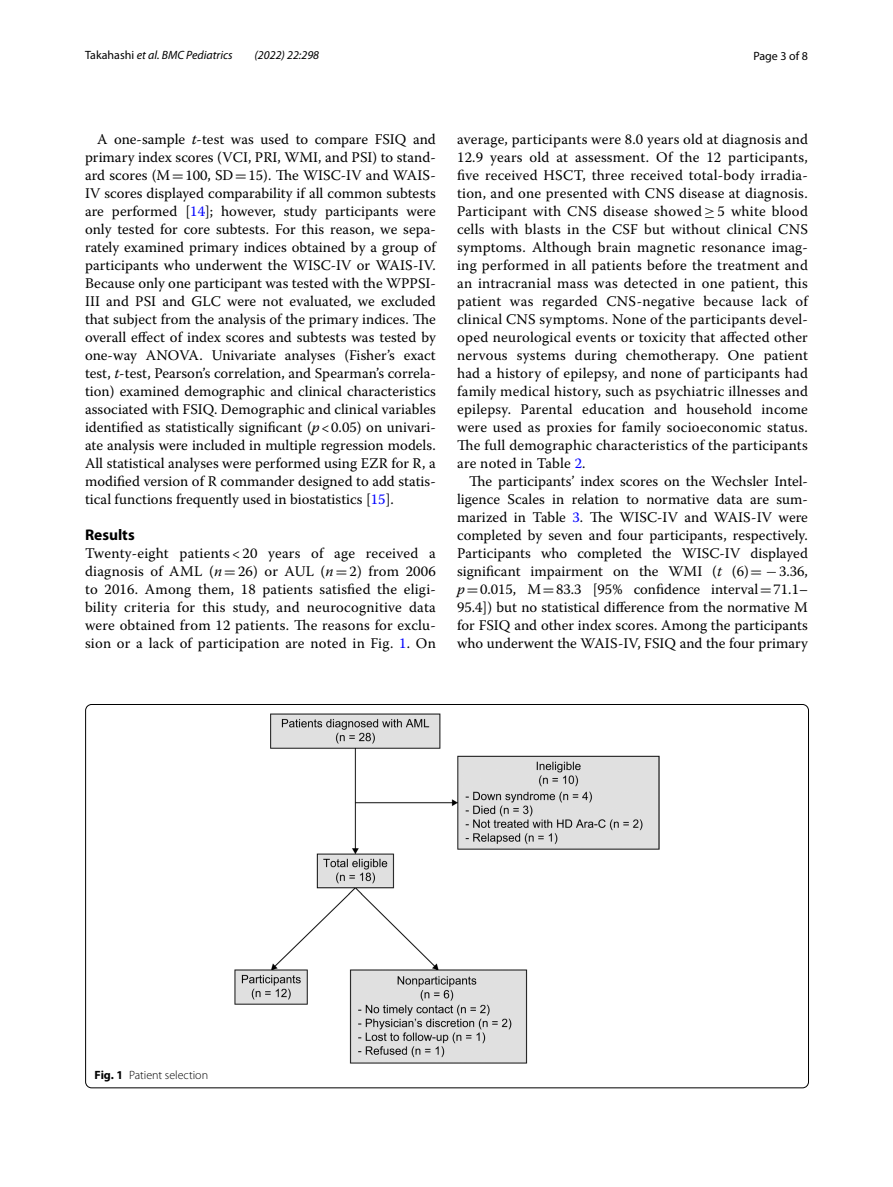
<style>
.page{position:relative;width:893px;height:1187px;background:#fff}
.page>*{position:absolute;margin:0;border:0;box-sizing:border-box;transform-origin:0 0}
.t1{font:700 15.45px "Myriad Pro";color:#000}
.t2{font:14.7px/18px "Warnock Pro";letter-spacing:.01em;color:#000;text-align:justify}
.t3{font:italic 12px "Myriad Pro";color:#000}
.t4{font:300 12px "Myriad Pro";color:#000}
.t5{font:12px "Myriad Pro";color:#000}
.s1{font-style:normal}
.s2{font-style:italic}
.s3{font-family:"MTSY"}
.s4{color:#00f}
.s5{font-weight:700}
</style>
<div class="page">
<img style="left:234px;top:713px;width:426px;height:350px">
<p class="t3" style="left:85px;top:48px;width:149px"><span class="s1">Takahashi</span> et al. BMC Pediatrics</p>
<p class="t3" style="left:255px;top:48px;width:66px">(2022) 22:298</p>
<p class="t5" style="left:753px;top:48px;width:56px">Page 3 of 8</p>
<p class="t2" style="left:85px;top:130px;width:352px;text-indent:12px">A one-sample <span class="s2">t</span>-test was used to compare FSIQ and primary index scores (VCI, PRI, WMI, and PSI) to stand&shy;ard scores (M<span class="s3">=</span>100, SD<span class="s3">=</span>15). The WISC-IV and WAIS-IV scores displayed comparability if all common subtests are performed [<span class="s4">14</span>]; however, study participants were only tested for core subtests. For this reason, we sepa&shy;rately examined primary indices obtained by a group of participants who underwent the WISC-IV or WAIS-IV.<br>Because only one participant was tested with the WPPSI-III and PSI and GLC were not evaluated, we excluded that subject from the analysis of the primary indices. The overall effect of index scores and subtests was tested by one-way ANOVA. Univariate analyses (Fisher’s exact test, <span class="s2">t</span>-test, Pearson’s correlation, and Spearman’s correla&shy;tion) examined demographic and clinical characteristics associated with FSIQ. Demographic and clinical variables identified as statistically significant (<span class="s2">p</span>&lt;0.05) on univari&shy;ate analysis were included in multiple regression models.<br>All statistical analyses were performed using EZR for R, a modified version of R commander designed to add statis&shy;tical functions frequently used in biostatistics [<span class="s4">15</span>].</p>
<p class="t1" style="left:85px;top:524px;width:51px">Results</p>
<p class="t2" style="left:85px;top:544px;width:352px">Twenty-eight patients &lt; 20 years of age received a diagnosis of AML (<span class="s2">n</span><span class="s3">=</span>26) or AUL (<span class="s2">n</span><span class="s3">=</span>2) from 2006 to 2016. Among them, 18 patients satisfied the eligi&shy;bility criteria for this study, and neurocognitive data were obtained from 12 patients. The reasons for exclu&shy;sion or a lack of participation are noted in Fig. <span class="s4">1</span>. On</p>
<p class="t2" style="left:457px;top:130px;width:352px">average, participants were 8.0 years old at diagnosis and 12.9 years old at assessment. Of the 12 participants, five received HSCT, three received total-body irradia&shy;tion, and one presented with CNS disease at diagnosis.<br>Participant with CNS disease showed <span class="s3">≥</span> 5 white blood cells with blasts in the CSF but without clinical CNS symptoms. Although brain magnetic resonance imag&shy;ing performed in all patients before the treatment and an intracranial mass was detected in one patient, this patient was regarded CNS-negative because lack of clinical CNS symptoms. None of the participants devel&shy;oped neurological events or toxicity that affected other nervous systems during chemotherapy. One patient had a history of epilepsy, and none of participants had family medical history, such as psychiatric illnesses and epilepsy. Parental education and household income were used as proxies for family socioeconomic status.<br>The full demographic characteristics of the participants are noted in Table <span class="s4">2</span>.</p>
<p class="t2" style="left:457px;top:472px;width:352px;text-indent:12px">The participants’ index scores on the Wechsler Intel&shy;ligence Scales in relation to normative data are sum&shy;marized in Table <span class="s4">3</span>. The WISC-IV and WAIS-IV were completed by seven and four participants, respectively.<br>Participants who completed the WISC-IV displayed significant impairment on the WMI (<span class="s2">t</span> (6)<span class="s3">= −</span>3.36, <span class="s2">p</span><span class="s3">=</span>0.015, M<span class="s3">=</span>83.3 [95% confidence interval<span class="s3">=</span>71.1– 95.4]) but no statistical difference from the normative M for FSIQ and other index scores. Among the participants who underwent the WAIS-IV, FSIQ and the four primary</p>
<p class="t4" style="left:95px;top:1067px;width:115px"><span class="s5">Fig. 1</span> Patient selection</p>
</div>
